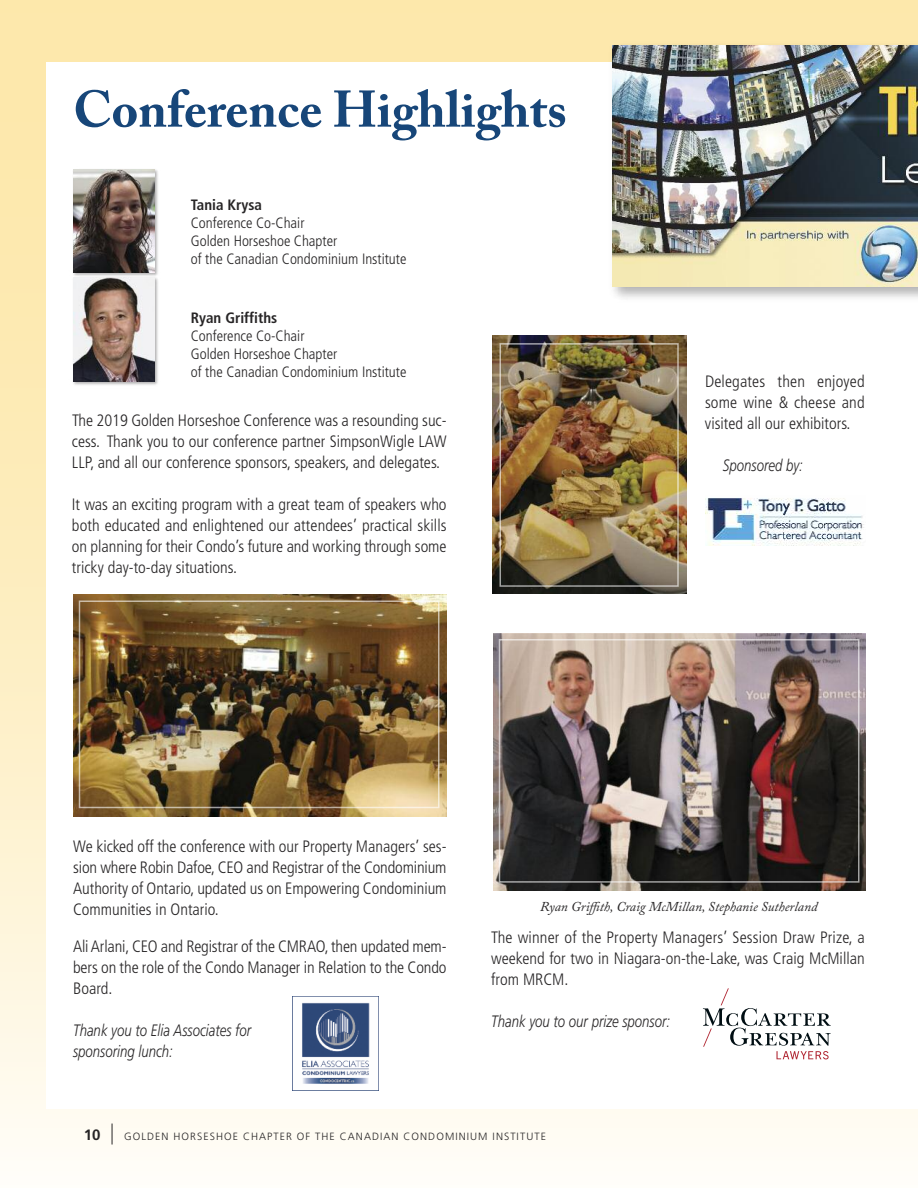
<style>
.page{position:relative;width:918px;height:1188px;background:#fff}
.page>*{position:absolute;margin:0;border:0;box-sizing:border-box;transform-origin:0 0}
.t1{font:700 51px "Adobe Caslon Pro";color:#174679}
.t2{font:300 condensed 16.5px/21px "Frutiger";color:#272526;text-align:justify}
.t3{font:italic 300 16.5px/21px "Frutiger";color:#272526;scale:.8 1}
.t4{font:300 condensed 15px/18px "Frutiger";color:#272526}
.t5{font:700 condensed 15px "Frutiger";color:#272526}
.t6{font:700 15px "Frutiger";color:#272526}
.t7{font:italic 13.5px "Adobe Caslon Pro";color:#272526}
.t8{font:300 10.5px "Frutiger";letter-spacing:.1em;color:#272526}
</style>
<div class="page">
<div style="left:0;top:0;width:918px;height:1188px;background:linear-gradient(to bottom,#fde59f,#fffaed)"></div>
<div style="left:46px;top:63px;width:872px;height:1046px;background:#fff"></div>
<svg style="left:112px;top:1124px;width:1px;height:21px"></svg>
<img style="left:73px;top:281px;width:85px;height:104px">
<img style="left:73px;top:281px;width:81px;height:100px">
<img style="left:73px;top:169px;width:85px;height:112px">
<img style="left:73px;top:169px;width:81px;height:104px">
<img style="left:73px;top:594px;width:374px;height:223px">
<img style="left:293px;top:996px;width:86px;height:95px">
<img style="left:493px;top:336px;width:194px;height:258px">
<img style="left:705px;top:498px;width:159px;height:47px">
<img style="left:493px;top:633px;width:373px;height:258px">
<svg style="left:703px;top:988px;width:128px;height:71px"></svg>
<div style="left:499px;top:639px;width:361px;height:244px;border:2px solid #fff"></div>
<img style="left:605px;top:39px;width:313px;height:260px">
<img style="left:612px;top:46px;width:306px;height:241px">
<h1 class="t1" style="left:73px;top:89px;width:495px">Conference Highlights</h1>
<p class="t5" style="left:191px;top:199px;width:73px">Tania Krysa</p>
<p class="t4" style="left:191px;top:215px;width:217px">Conference Co-Chair<br>Golden Horseshoe Chapter<br>of the Canadian Condominium Institute</p>
<p class="t5" style="left:191px;top:312px;width:88px">Ryan Griffiths</p>
<p class="t4" style="left:191px;top:328px;width:217px">Conference Co-Chair<br>Golden Horseshoe Chapter<br>of the Canadian Condominium Institute</p>
<p class="t2" style="left:72px;top:411px;width:376px">The 2019 Golden Horseshoe Conference was a resounding suc&shy;cess. Thank you to our conference partner SimpsonWigle LAW LLP, and all our conference sponsors, speakers, and delegates.</p>
<p class="t2" style="left:72px;top:495px;width:376px">It was an exciting program with a great team of speakers who both educated and enlightened our attendees’ practical skills on planning for their Condo’s future and working through some tricky day-to-day situations.</p>
<p class="t2" style="left:705px;top:372px;width:161px">Delegates then enjoyed some wine &amp; cheese and visited all our exhibitors.</p>
<p class="t3" style="left:723px;top:456px;width:101px">Sponsored by:</p>
<p class="t2" style="left:73px;top:837px;width:375px">We kicked off the conference with our Property Managers’ ses&shy;sion where Robin Dafoe, CEO and Registrar of the Condominium Authority of Ontario, updated us on Empowering Condominium Communities in Ontario.</p>
<p class="t2" style="left:73px;top:937px;width:375px">Ali Arlani, CEO and Registrar of the CMRAO, then updated mem&shy;bers on the role of the Condo Manager in Relation to the Condo Board.</p>
<p class="t3" style="left:73px;top:1021px;width:224px">Thank you to Elia Associates for sponsoring lunch:</p>
<p class="t7" style="left:540px;top:901px;width:279px">Ryan Griffith, Craig McMillan, Stephanie Sutherland</p>
<p class="t2" style="left:491px;top:928px;width:375px">The winner of the Property Managers’ Session Draw Prize, a weekend for two in Niagara-on-the-Lake, was Craig McMillan from MRCM.</p>
<p class="t3" style="left:491px;top:1012px;width:225px">Thank you to our prize sponsor:</p>
<p class="t6" style="left:84px;top:1129px;width:18px">10</p>
<p class="t8" style="left:124px;top:1132px;width:423px">GOLDEN HORSESHOE CHAPTER OF THE CANADIAN CONDOMINIUM INSTITUTE</p>
</div>
